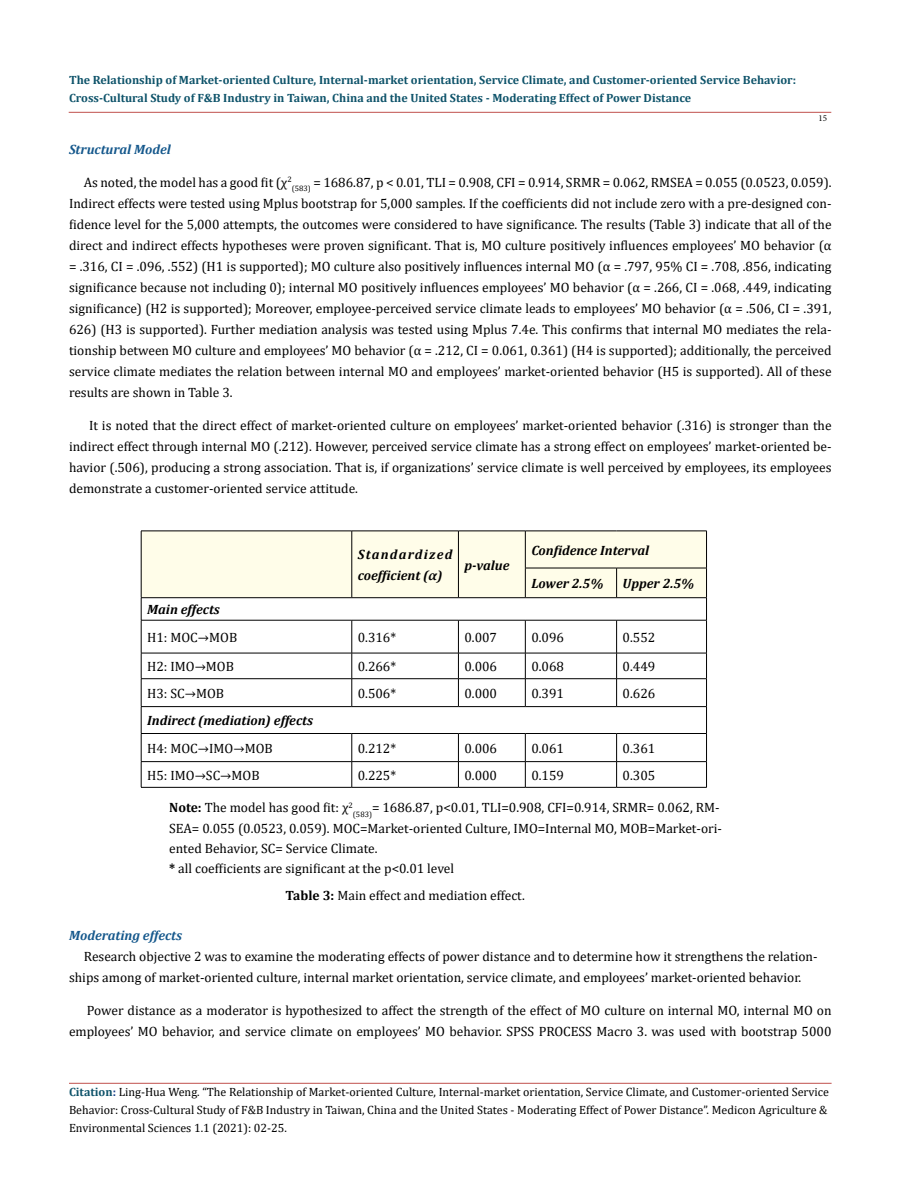
<style>
.page{position:relative;width:900px;height:1188px;background:#fff}
.page>*{position:absolute;margin:0;border:0;box-sizing:border-box;transform-origin:0 0}
.t1{font:13.5px/21px "Cambria";color:#000;text-align:justify}
.t2{font:italic 700 13.5px "Cambria";color:#000}
.t3{font:italic 700 13.5px "Cambria";color:#15588c}
.t4{font:italic 700 13.5px/20.2px "Cambria";letter-spacing:.08em;color:#000}
.t5{font:12px/18px "Cambria";color:#000}
.t6{font:700 12px/18px "Cambria";color:#0e536a}
.t7{font:9px "Minion Pro";color:#000}
.s1{font-weight:700}
.s2{font-weight:700;color:#0e536a}
.s3{font-weight:700;color:#173e88}
</style>
<div class="page">
<hr style="left:69px;top:1083px;width:763px;height:1px;background:#c0504d">
<hr style="left:69px;top:112px;width:762px;height:1px;background:#c0504d">
<svg style="left:141px;top:531px;width:566px;height:89px"></svg>
<hr style="left:141px;top:620px;width:211px;height:1px;background:#000">
<hr style="left:141px;top:620px;width:1px;height:33px;background:#000">
<hr style="left:352px;top:620px;width:106px;height:1px;background:#000">
<hr style="left:352px;top:620px;width:1px;height:33px;background:#000">
<hr style="left:458px;top:620px;width:67px;height:1px;background:#000">
<hr style="left:458px;top:620px;width:1px;height:33px;background:#000">
<hr style="left:525px;top:620px;width:92px;height:1px;background:#000">
<hr style="left:525px;top:620px;width:1px;height:33px;background:#000">
<hr style="left:617px;top:620px;width:90px;height:1px;background:#000">
<hr style="left:616px;top:620px;width:1px;height:33px;background:#000">
<hr style="left:706px;top:620px;width:1px;height:33px;background:#000">
<hr style="left:141px;top:653px;width:211px;height:1px;background:#000">
<hr style="left:352px;top:653px;width:106px;height:1px;background:#000">
<hr style="left:458px;top:653px;width:67px;height:1px;background:#000">
<hr style="left:525px;top:653px;width:92px;height:1px;background:#000">
<hr style="left:617px;top:653px;width:90px;height:1px;background:#000">
<hr style="left:141px;top:678px;width:211px;height:1px;background:#000">
<hr style="left:352px;top:678px;width:106px;height:1px;background:#000">
<svg style="left:352px;top:653px;width:1px;height:53px"></svg>
<hr style="left:458px;top:678px;width:67px;height:1px;background:#000">
<svg style="left:458px;top:653px;width:1px;height:53px"></svg>
<hr style="left:525px;top:678px;width:92px;height:1px;background:#000">
<svg style="left:525px;top:653px;width:1px;height:53px"></svg>
<hr style="left:617px;top:678px;width:90px;height:1px;background:#000">
<svg style="left:616px;top:653px;width:1px;height:53px"></svg>
<hr style="left:141px;top:706px;width:211px;height:1px;background:#000">
<hr style="left:352px;top:706px;width:106px;height:1px;background:#000">
<hr style="left:458px;top:706px;width:67px;height:1px;background:#000">
<hr style="left:525px;top:706px;width:92px;height:1px;background:#000">
<hr style="left:617px;top:706px;width:90px;height:1px;background:#000">
<hr style="left:141px;top:733px;width:211px;height:1px;background:#000">
<hr style="left:352px;top:733px;width:106px;height:1px;background:#000">
<hr style="left:458px;top:733px;width:67px;height:1px;background:#000">
<hr style="left:525px;top:733px;width:92px;height:1px;background:#000">
<hr style="left:617px;top:733px;width:90px;height:1px;background:#000">
<hr style="left:141px;top:761px;width:211px;height:1px;background:#000">
<svg style="left:141px;top:653px;width:1px;height:134px"></svg>
<hr style="left:352px;top:761px;width:106px;height:1px;background:#000">
<svg style="left:352px;top:734px;width:1px;height:53px"></svg>
<hr style="left:458px;top:761px;width:67px;height:1px;background:#000">
<svg style="left:458px;top:734px;width:1px;height:53px"></svg>
<hr style="left:525px;top:761px;width:92px;height:1px;background:#000">
<svg style="left:525px;top:734px;width:1px;height:53px"></svg>
<hr style="left:617px;top:761px;width:90px;height:1px;background:#000">
<svg style="left:616px;top:734px;width:1px;height:53px"></svg>
<svg style="left:706px;top:653px;width:1px;height:134px"></svg>
<hr style="left:141px;top:787px;width:211px;height:1px;background:#000">
<hr style="left:352px;top:787px;width:106px;height:1px;background:#000">
<hr style="left:458px;top:787px;width:67px;height:1px;background:#000">
<hr style="left:525px;top:787px;width:92px;height:1px;background:#000">
<hr style="left:617px;top:787px;width:90px;height:1px;background:#000">
<p class="t6" style="left:69px;top:71px;width:729px">The Relationship of Market-oriented Culture, Internal-market orientation, Service Climate, and Customer-oriented Service Behavior:<br>Cross-Cultural Study of F&amp;B Industry in Taiwan, China and the United States - Moderating Effect of Power Distance</p>
<p class="t7" style="left:818px;top:112px;width:10px">15</p>
<p class="t3" style="left:69px;top:139px;width:103px">Structural Model</p>
<p class="t1" style="left:69px;top:171px;width:764px;text-indent:15px">As noted, the model has a good fit (χ<sup>2</sup><sub>(583)</sub> = 1686.87, p &lt; 0.01, TLI = 0.908, CFI = 0.914, SRMR = 0.062, RMSEA = 0.055 (0.0523, 0.059).<br>Indirect effects were tested using Mplus bootstrap for 5,000 samples. If the coefficients did not include zero with a pre-designed con&shy;fidence level for the 5,000 attempts, the outcomes were considered to have significance. The results (Table 3) indicate that all of the direct and indirect effects hypotheses were proven significant. That is, MO culture positively influences employees’ MO behavior (α = .316, CI = .096, .552) (H1 is supported); MO culture also positively influences internal MO (α = .797, 95% CI = .708, .856, indicating significance because not including 0); internal MO positively influences employees’ MO behavior (α = .266, CI = .068, .449, indicating significance) (H2 is supported); Moreover, employee-perceived service climate leads to employees’ MO behavior (α = .506, CI = .391, 626) (H3 is supported). Further mediation analysis was tested using Mplus 7.4e. This confirms that internal MO mediates the rela&shy;tionship between MO culture and employees’ MO behavior (α = .212, CI = 0.061, 0.361) (H4 is supported); additionally, the perceived service climate mediates the relation between internal MO and employees’ market-oriented behavior (H5 is supported). All of these results are shown in Table 3.</p>
<p class="t1" style="left:69px;top:414px;width:764px;text-indent:20px">It is noted that the direct effect of market-oriented culture on employees’ market-oriented behavior (.316) is stronger than the indirect effect through internal MO (.212). However, perceived service climate has a strong effect on employees’ market-oriented be&shy;havior (.506), producing a strong association. That is, if organizations’ service climate is well perceived by employees, its employees demonstrate a customer-oriented service attitude.</p>
<p class="t4" style="left:358px;top:544px;width:96px">Standardized coefficient (α)</p>
<p class="t2" style="left:464px;top:555px;width:47px">p-value</p>
<p class="t2" style="left:531px;top:541px;width:119px">Confidence Interval</p>
<p class="t2" style="left:531px;top:574px;width:74px">Lower 2.5%</p>
<p class="t2" style="left:623px;top:574px;width:73px">Upper 2.5%</p>
<p class="t2" style="left:147px;top:600px;width:74px">Main effects</p>
<p class="t1" style="left:147px;top:627px;width:92px">H1: MOC→MOB</p>
<p class="t1" style="left:358px;top:627px;width:40px">0.316*</p>
<p class="t1" style="left:464px;top:627px;width:34px">0.007</p>
<p class="t1" style="left:531px;top:627px;width:34px">0.096</p>
<p class="t1" style="left:623px;top:627px;width:34px">0.552</p>
<p class="t1" style="left:147px;top:656px;width:88px">H2: IMO→MOB</p>
<p class="t1" style="left:358px;top:656px;width:40px">0.266*</p>
<p class="t1" style="left:464px;top:656px;width:34px">0.006</p>
<p class="t1" style="left:531px;top:656px;width:34px">0.068</p>
<p class="t1" style="left:623px;top:656px;width:34px">0.449</p>
<p class="t1" style="left:147px;top:683px;width:78px">H3: SC→MOB</p>
<p class="t1" style="left:358px;top:683px;width:40px">0.506*</p>
<p class="t1" style="left:464px;top:683px;width:34px">0.000</p>
<p class="t1" style="left:531px;top:683px;width:34px">0.391</p>
<p class="t1" style="left:623px;top:683px;width:34px">0.626</p>
<p class="t2" style="left:147px;top:711px;width:167px">Indirect (mediation) effects</p>
<p class="t1" style="left:147px;top:738px;width:127px">H4: MOC→IMO→MOB</p>
<p class="t1" style="left:358px;top:738px;width:40px">0.212*</p>
<p class="t1" style="left:464px;top:738px;width:34px">0.006</p>
<p class="t1" style="left:531px;top:738px;width:34px">0.061</p>
<p class="t1" style="left:623px;top:738px;width:34px">0.361</p>
<p class="t1" style="left:147px;top:765px;width:114px">H5: IMO→SC→MOB</p>
<p class="t1" style="left:358px;top:765px;width:40px">0.225*</p>
<p class="t1" style="left:464px;top:765px;width:34px">0.000</p>
<p class="t1" style="left:531px;top:765px;width:34px">0.159</p>
<p class="t1" style="left:623px;top:765px;width:34px">0.305</p>
<p class="t1" style="left:169px;top:798px;width:554px;line-height:20.2px;text-align:left"><span class="s1">Note:</span> The model has good fit: χ<sup>2</sup><sub>(583)</sub>= 1686.87, p&lt;0.01, TLI=0.908, CFI=0.914, SRMR= 0.062, RM-SEA= 0.055 (0.0523, 0.059). MOC=Market-oriented Culture, IMO=Internal MO, MOB=Market-ori&shy;ented Behavior, SC= Service Climate.<br><span class="s1">*</span> all coefficients are significant at the p&lt;0.01 level</p>
<p class="t1" style="left:286px;top:885px;width:241px"><span class="s1">Table 3:</span> Main effect and mediation effect.</p>
<p class="t3" style="left:69px;top:926px;width:115px">Moderating effects</p>
<p class="t1" style="left:69px;top:946px;width:750px;text-indent:15px">Research objective 2 was to examine the moderating effects of power distance and to determine how it strengthens the relation&shy;ships among of market-oriented culture, internal market orientation, service climate, and employees’ market-oriented behavior.</p>
<p class="t1" style="left:69px;top:999px;width:764px;text-align:right">Power distance as a moderator is hypothesized to affect the strength of the effect of MO culture on internal MO, internal MO on employees’ MO behavior, and service climate on employees’ MO behavior. SPSS PROCESS Macro 3. was used with bootstrap 5000</p>
<p class="t5" style="left:69px;top:1083px;width:762px"><span class="s2">Citation</span><span class="s3">:</span> Ling-Hua Weng. “The Relationship of Market-oriented Culture, Internal-market orientation, Service Climate, and Customer-oriented Service<br>Behavior: Cross-Cultural Study of F&amp;B Industry in Taiwan, China and the United States - Moderating Effect of Power Distance”. Medicon Agriculture &amp;<br>Environmental Sciences 1.1 (2021): 02-25.</p>
</div>
